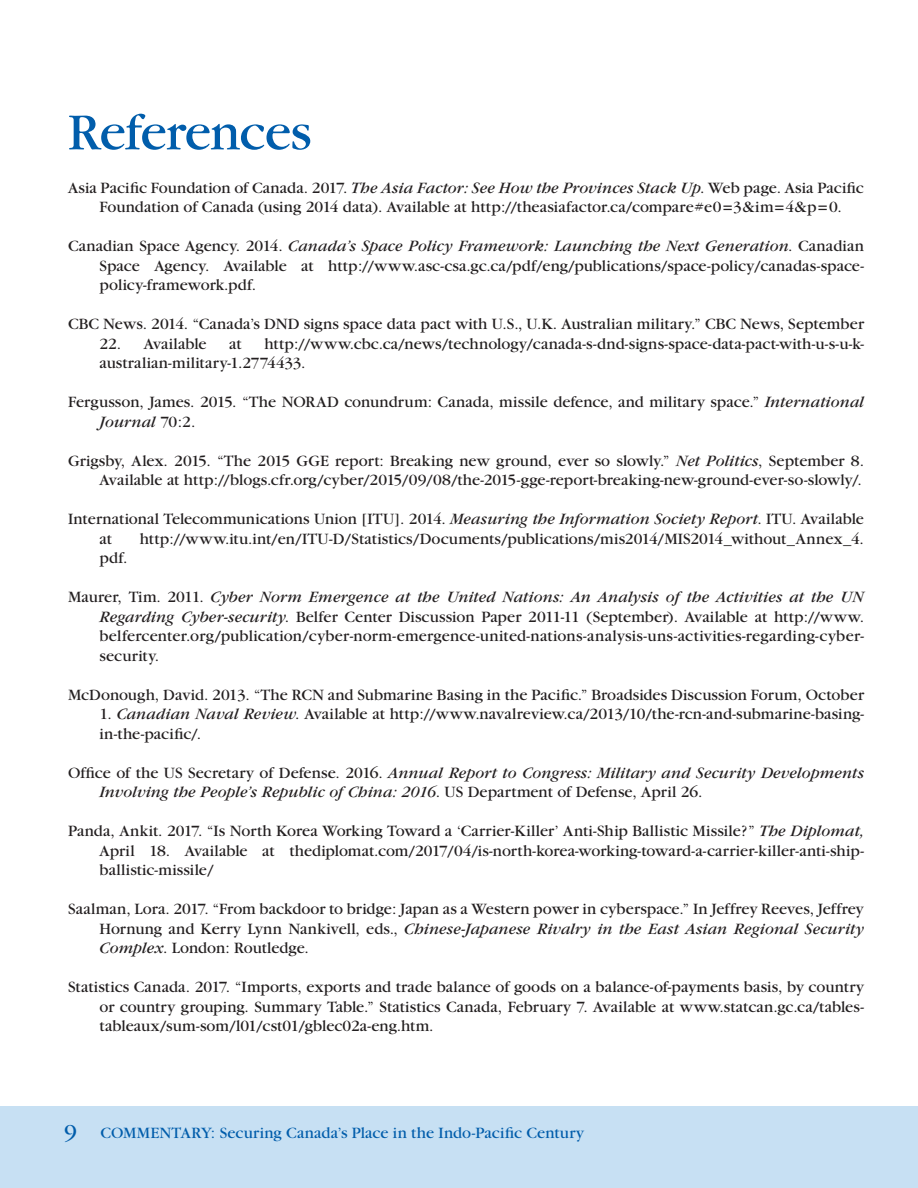
<style>
.page{position:relative;width:918px;height:1188px;background:#fff}
.page>*{position:absolute;margin:0;border:0;box-sizing:border-box;transform-origin:0 0}
.t1{font:54px "Garamond";letter-spacing:-.02em;color:#015dab}
.t2{font:16.5px/19.5px "Garamond";letter-spacing:.005em;color:#231f20;text-align:justify}
.t3{font:italic 16.5px/19.5px "Garamond";letter-spacing:.005em;color:#231f20}
.t4{font:16.5px "Garamond";letter-spacing:.01em;color:#015dab}
.s1{font-style:italic}
.s2{font-style:normal}
.s3{font-size:24px}
</style>
<div class="page">
<div style="left:0;top:1106px;width:918px;height:82px;background:#c7e0f3"></div>
<h1 class="t1" style="left:68px;top:104px;width:245px">References</h1>
<p class="t2" style="left:68px;top:178px;width:797px;text-align:center">Asia Pacific Foundation of Canada. 2017. <span class="s1">The Asia Factor: See How the Provinces Stack Up</span>. Web page. Asia Pacific<br>Foundation of Canada (using 2014 data). Available at http://theasiafactor.ca/compare#e0=3&amp;im=4&amp;p=0.</p>
<p class="t2" style="left:100px;top:237px;width:766px;text-indent:-32px">Canadian Space Agency. 2014. <span class="s1">Canada’s Space Policy Framework: Launching the Next Generation</span>. Canadian Space Agency. Available at http://www.asc-csa.gc.ca/pdf/eng/publications/space-policy/canadas-space&shy;policy-framework.pdf.</p>
<p class="t2" style="left:68px;top:315px;width:798px">CBC News. 2014. “Canada’s DND signs space data pact with U.S., U.K. Australian military.” CBC News, September</p>
<p class="t2" style="left:100px;top:334px;width:109px">22. Available</p>
<p class="t2" style="left:229px;top:334px;width:14px">at</p>
<p class="t2" style="left:100px;top:334px;width:766px;text-indent:165px">http://www.cbc.ca/news/technology/canada-s-dnd-signs-space-data-pact-with-u-s-u-k&shy;australian-military-1.2774433.</p>
<p class="t2" style="left:100px;top:393px;width:766px;text-indent:-31px">Fergusson, James. 2015. “The NORAD conundrum: Canada, missile defence, and military space.” <span class="s1">International<br>Journal</span> 70:2.</p>
<p class="t2" style="left:68px;top:451px;width:797px;text-align:right">Grigsby, Alex. 2015. “The 2015 GGE report: Breaking new ground, ever so slowly.” <span class="s1">Net Politics</span>, September 8.<br>Available at http://blogs.cfr.org/cyber/2015/09/08/the-2015-gge-report-breaking-new-ground-ever-so-slowly/.</p>
<p class="t2" style="left:100px;top:510px;width:766px;text-indent:-31px">International Telecommunications Union [ITU]. 2014. <span class="s1">Measuring the Information Society Report</span>. ITU. Available at</p>
<p class="t2" style="left:140px;top:529px;width:726px">http://www.itu.int/en/ITU-D/Statistics/Documents/publications/mis2014/MIS2014_without_Annex_4.</p>
<p class="t2" style="left:100px;top:549px;width:30px">pdf.</p>
<p class="t2" style="left:100px;top:588px;width:766px;text-indent:-31px">Maurer, Tim. 2011. <span class="s1">Cyber Norm Emergence at the United Nations: An Analysis of the Activities at the UN Regarding Cyber-security</span>. Belfer Center Discussion Paper 2011-11 (September). Available at http://www. belfercenter.org/publication/cyber-norm-emergence-united-nations-analysis-uns-activities-regarding-cyber&shy;security.</p>
<p class="t2" style="left:68px;top:685px;width:798px">McDonough, David. 2013. “The RCN and Submarine Basing in the Pacific.” Broadsides Discussion Forum, October</p>
<p class="t2" style="left:100px;top:705px;width:766px">1. <span class="s1">Canadian Naval Review</span>. Available at http://www.navalreview.ca/2013/10/the-rcn-and-submarine-basing&shy;in-the-pacific/.</p>
<p class="t3" style="left:100px;top:763px;width:766px;text-indent:-31px"><span class="s2">Office of the US Secretary of Defense. 2016.</span> Annual Report to Congress: Military and Security Developments<br>Involving the People’s Republic of China: 2016<span class="s2">. US Department of Defense, April 26.</span></p>
<p class="t2" style="left:100px;top:822px;width:766px;text-indent:-31px">Panda, Ankit. 2017. “Is North Korea Working Toward a ‘Carrier-Killer’ Anti-Ship Ballistic Missile?” <span class="s1">The Diplomat, </span>April 18. Available at thediplomat.com/2017/04/is-north-korea-working-toward-a-carrier-killer-anti-ship&shy;ballistic-missile/</p>
<p class="t2" style="left:100px;top:900px;width:766px;text-indent:-31px">Saalman, Lora. 2017. “From backdoor to bridge: Japan as a Western power in cyberspace.” In Jeffrey Reeves, Jeffrey Hornung and Kerry Lynn Nankivell, eds., <span class="s1">Chinese-Japanese Rivalry in the East Asian Regional Security Complex</span>. London: Routledge.</p>
<p class="t2" style="left:100px;top:978px;width:766px;text-indent:-31px">Statistics Canada. 2017. “Imports, exports and trade balance of goods on a balance-of-payments basis, by country or country grouping. Summary Table.” Statistics Canada, February 7. Available at www.statcan.gc.ca/tables&shy;tableaux/sum-som/l01/cst01/gblec02a-eng.htm.</p>
<p class="t4" style="left:64px;top:1125px;width:522px"><span class="s3">9</span> Commentary: Securing Canada’s Place in the Indo-Pacific Century</p>
</div>
